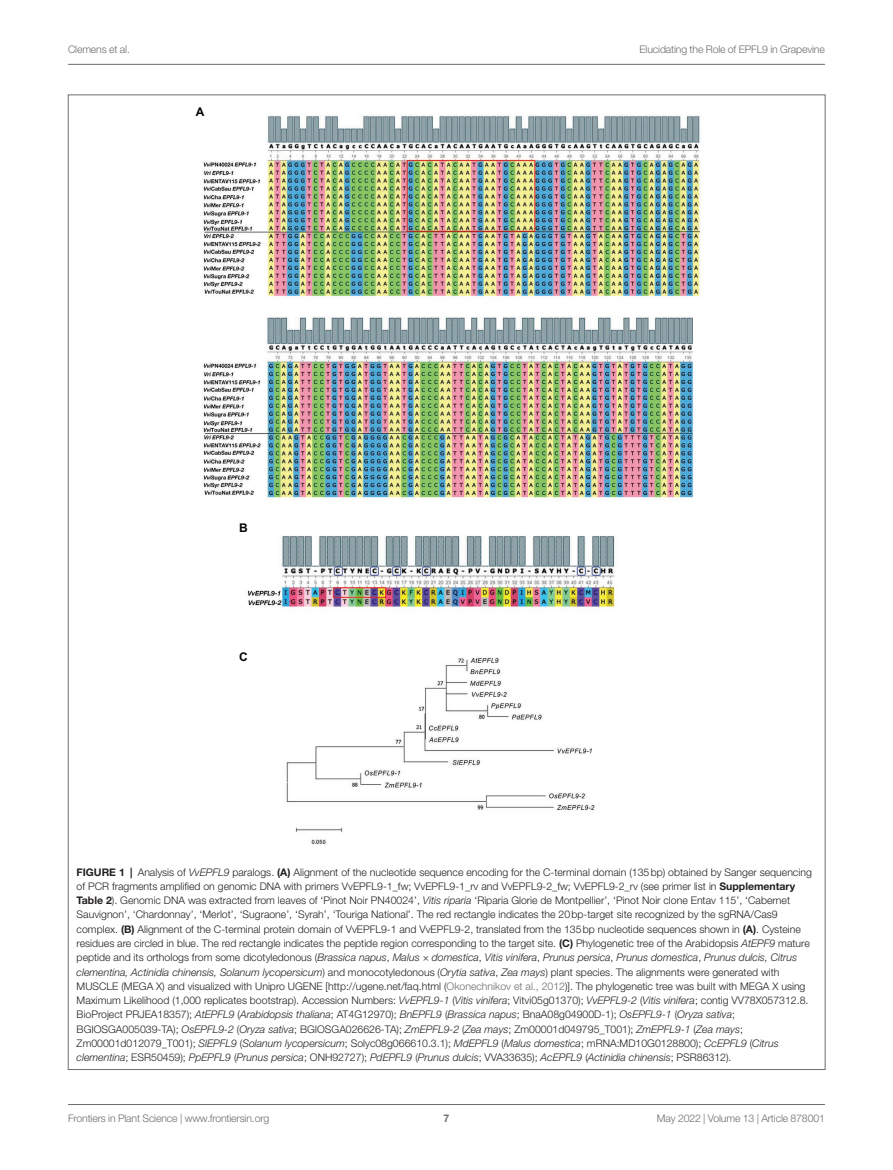
<style>
.page{position:relative;width:893px;height:1170px;background:#fff}
.page>*{position:absolute;margin:0;border:0;box-sizing:border-box;transform-origin:0 0}
.t1{font:700 12px "Arial";color:#040503}
.FIG_LEG{font:300 10.5px/14.2px "Helvetica Neue LT Std";color:#231f20}
.t2{font:300 10.5px "Helvetica Neue LT Std";letter-spacing:-.015em;color:#6c6d70}
.t3{font:700 10.5px "Helvetica Neue LT Std";color:#6c6d70}
.s1{font-weight:700}
.s2{font-style:italic}
.s3{color:#6c6d70}
</style>
<div class="page">
<hr style="left:68px;top:64px;width:757px;height:1px;background:#6c6d70">
<hr style="left:68px;top:1104px;width:757px;height:1px;background:#6c6d70">
<img style="left:203px;top:115px;width:498px;height:730px">
<p class="t2" style="left:68px;top:42px;width:63px">Clemens et al.</p>
<p class="t2" style="left:639px;top:42px;width:187px">Elucidating the Role of EPFL9 in Grapevine</p>
<p class="t1" style="left:196px;top:103px;width:10px">A</p>
<p class="t1" style="left:239px;top:519px;width:10px">B</p>
<p class="t1" style="left:239px;top:648px;width:10px">C</p>
<p class="FIG_LEG" style="left:77px;top:864px;width:737px"><span class="s1">FIGURE 1 |</span> Analysis of <span class="s2">VvEPFL9</span> paralogs. <span class="s1">(A)</span> Alignment of the nucleotide sequence encoding for the C-terminal domain (135bp) obtained by Sanger sequencing of PCR fragments amplified on genomic DNA with primers VvEPFL9-1_fw; VvEPFL9-1_rv and VvEPFL9-2_fw; VvEPFL9-2_rv (see primer list in <span class="s1">Supplementary Table 2</span>). Genomic DNA was extracted from leaves of ‘Pinot Noir PN40024’, <span class="s2">Vitis riparia</span> ‘Riparia Glorie de Montpellier’, ‘Pinot Noir clone Entav 115’, ‘Cabernet Sauvignon’, ‘Chardonnay’, ‘Merlot’, ‘Sugraone’, ‘Syrah’, ‘Touriga National’. The red rectangle indicates the 20bp-target site recognized by the sgRNA/Cas9 complex. <span class="s1">(B)</span> Alignment of the C-terminal protein domain of VvEPFL9-1 and VvEPFL9-2, translated from the 135bp nucleotide sequences shown in <span class="s1">(A)</span>. Cysteine residues are circled in blue. The red rectangle indicates the peptide region corresponding to the target site. <span class="s1">(C)</span> Phylogenetic tree of the Arabidopsis <span class="s2">AtEPF9</span> mature peptide and its orthologs from some dicotyledonous (<span class="s2">Brassica napus</span>, <span class="s2">Malus × domestica</span>, <span class="s2">Vitis vinifera</span>, <span class="s2">Prunus persica</span>, <span class="s2">Prunus domestica</span>, <span class="s2">Prunus dulcis, Citrus clementina, Actinidia chinensis, Solanum lycopersicum</span>) and monocotyledonous (<span class="s2">Orytia sativa</span>, <span class="s2">Zea mays</span>) plant species. The alignments were generated with MUSCLE (MEGA X) and visualized with Unipro UGENE [http://ugene.net/faq.html (<span class="s3">Okonechnikov et al., 2012</span>)]. The phylogenetic tree was built with MEGA X using Maximum Likelihood (1,000 replicates bootstrap). Accession Numbers: <span class="s2">VvEPFL9-1</span> (<span class="s2">Vitis vinifera</span>; Vitvi05g01370); <span class="s2">VvEPFL9-2</span> (<span class="s2">Vitis vinifera</span>; contig VV78X057312.8.<br>BioProject PRJEA18357); <span class="s2">AtEPFL9</span> (<span class="s2">Arabidopsis thaliana</span>; AT4G12970); <span class="s2">BnEPFL9</span> (<span class="s2">Brassica napus</span>; BnaA08g04900D-1); <span class="s2">OsEPFL9-1</span> (<span class="s2">Oryza sativa</span>; BGIOSGA005039-TA); <span class="s2">OsEPFL9-2</span> (<span class="s2">Oryza sativa</span>; BGIOSGA026626-TA); <span class="s2">ZmEPFL9-2</span> (<span class="s2">Zea mays</span>; Zm00001d049795_T001); <span class="s2">ZmEPFL9-1</span> (<span class="s2">Zea mays</span>; Zm00001d012079_T001); <span class="s2">SlEPFL9</span> (<span class="s2">Solanum lycopersicum</span>; Solyc08g066610.3.1); <span class="s2">MdEPFL9</span> (<span class="s2">Malus domestica</span>; mRNA:MD10G0128800); <span class="s2">CcEPFL9</span> (<span class="s2">Citrus clementina</span>; ESR50459); <span class="s2">PpEPFL9</span> (<span class="s2">Prunus persica</span>; ONH92727); <span class="s2">PdEPFL9</span> (<span class="s2">Prunus dulcis</span>; VVA33635); <span class="s2">AcEPFL9</span> (<span class="s2">Actinidia chinensis</span>; PSR86312).</p>
<p class="t2" style="left:68px;top:1111px;width:203px">Frontiers in Plant Science | www.frontiersin.org</p>
<p class="t3" style="left:444px;top:1111px;width:7px">7</p>
<p class="t2" style="left:657px;top:1111px;width:169px">May 2022 | Volume 13 | Article 878001</p>
</div>
